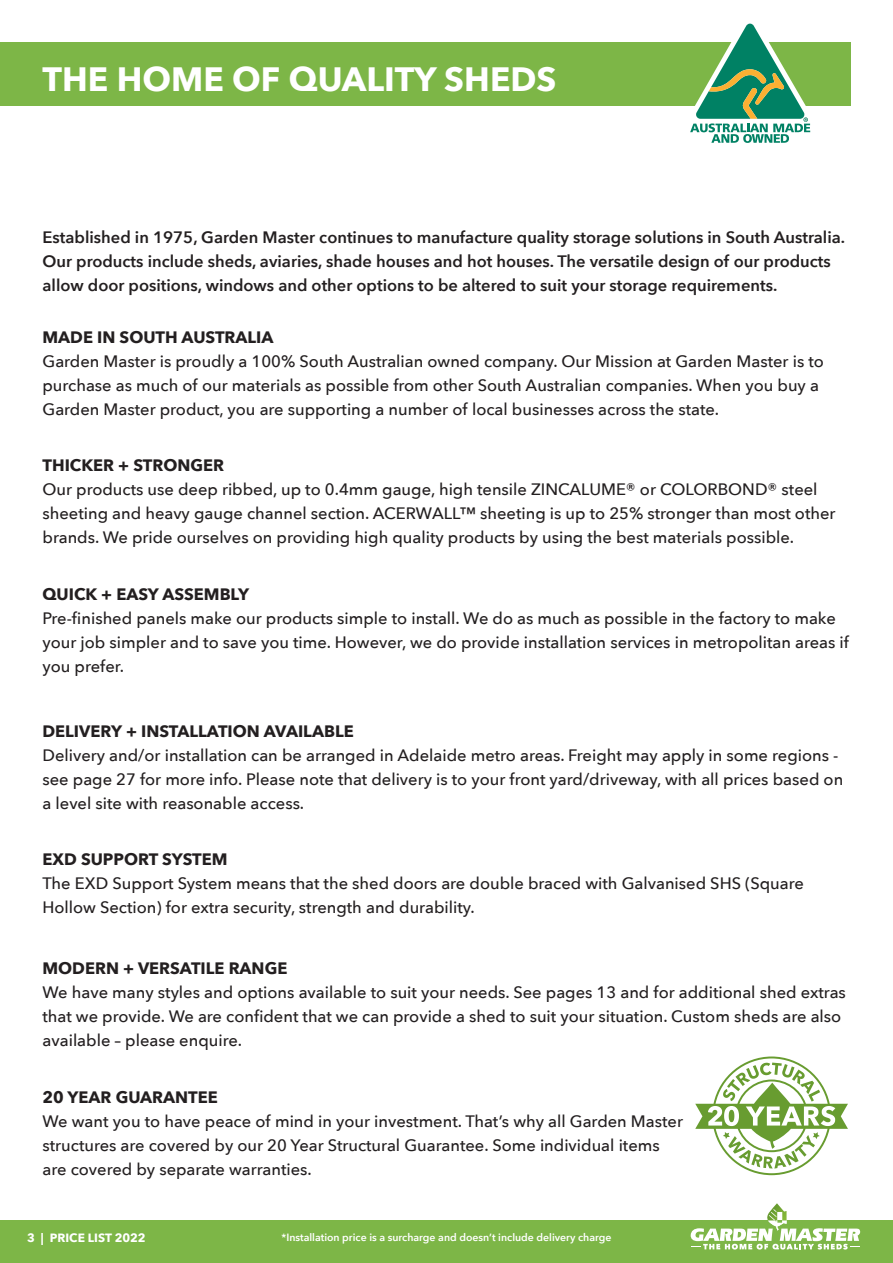
<style>
.page{position:relative;width:893px;height:1263px;background:#fff}
.page>*{position:absolute;margin:0;border:0;box-sizing:border-box;transform-origin:0 0}
.t1{font:700 33.75px "Avenir Next";color:#fff}
.t2{font:500 16.5px/24px "Avenir Next";color:#231f20}
.t3{font:600 16.5px/24px "Avenir Next";color:#231f20}
.t4{font:700 16.5px "Avenir Next";color:#231f20}
.t5{font:700 12px "Avenir Next";color:#fff}
.t6{font:600 10.5px "Avenir Next";color:#fff}
</style>
<div class="page">
<div style="left:0;top:1220px;width:893px;height:43px;background:#7db647"></div>
<svg style="left:691px;top:1203px;width:169px;height:46px"></svg>
<div style="left:0;top:43px;width:850px;height:63px;background:#7db647"></div>
<svg style="left:677px;top:23px;width:146px;height:120px"></svg>
<svg style="left:695px;top:1056px;width:153px;height:119px"></svg>
<h1 class="t1" style="left:43px;top:50px;width:515px">THE HOME OF QUALITY SHEDS</h1>
<p class="t3" style="left:43px;top:224px;width:804px">Established in 1975, Garden Master continues to manufacture quality storage solutions in South Australia.<br>Our products include sheds, aviaries, shade houses and hot houses. The versatile design of our products allow door positions, windows and other options to be altered to suit your storage requirements.</p>
<p class="t4" style="left:43px;top:323px;width:233px">MADE IN SOUTH AUSTRALIA</p>
<p class="t2" style="left:43px;top:349px;width:783px">Garden Master is proudly a 100% South Australian owned company. Our Mission at Garden Master is to purchase as much of our materials as possible from other South Australian companies. When you buy a<br>Garden Master product, you are supporting a number of local businesses across the state.</p>
<p class="t4" style="left:43px;top:451px;width:183px">THICKER + STRONGER</p>
<p class="t2" style="left:43px;top:477px;width:794px">Our products use deep ribbed, up to 0.4mm gauge, high tensile ZINCALUME® or COLORBOND® steel sheeting and heavy gauge channel section. ACERWALL™ sheeting is up to 25% stronger than most other brands. We pride ourselves on providing high quality products by using the best materials possible.</p>
<p class="t4" style="left:43px;top:580px;width:208px">QUICK + EASY ASSEMBLY</p>
<p class="t2" style="left:43px;top:606px;width:808px">Pre-finished panels make our products simple to install. We do as much as possible in the factory to make your job simpler and to save you time. However, we do provide installation services in metropolitan areas if you prefer.</p>
<p class="t4" style="left:43px;top:717px;width:313px">DELIVERY + INSTALLATION AVAILABLE</p>
<p class="t2" style="left:43px;top:743px;width:802px">Delivery and/or installation can be arranged in Adelaide metro areas. Freight may apply in some regions - see page 27 for more info. Please note that delivery is to your front yard/driveway, with all prices based on a level site with reasonable access.</p>
<p class="t4" style="left:43px;top:845px;width:187px">EXD SUPPORT SYSTEM</p>
<p class="t2" style="left:43px;top:871px;width:763px">The EXD Support System means that the shed doors are double braced with Galvanised SHS (Square<br>Hollow Section) for extra security, strength and durability.</p>
<p class="t4" style="left:43px;top:954px;width:246px">MODERN + VERSATILE RANGE</p>
<p class="t2" style="left:43px;top:980px;width:805px">We have many styles and options available to suit your needs. See pages 13 and for additional shed extras that we provide. We are confident that we can provide a shed to suit your situation. Custom sheds are also available – please enquire.</p>
<p class="t4" style="left:43px;top:1083px;width:177px">20 YEAR GUARANTEE</p>
<p class="t2" style="left:43px;top:1108px;width:642px">We want you to have peace of mind in your investment. That’s why all Garden Master structures are covered by our 20 Year Structural Guarantee. Some individual items are covered by separate warranties.</p>
<p class="t5" style="left:27px;top:1228px;width:120px">3 | PRICE LIST 2022</p>
<p class="t6" style="left:282px;top:1228px;width:331px">*Installation price is a surcharge and doesn’t include delivery charge</p>
</div>
